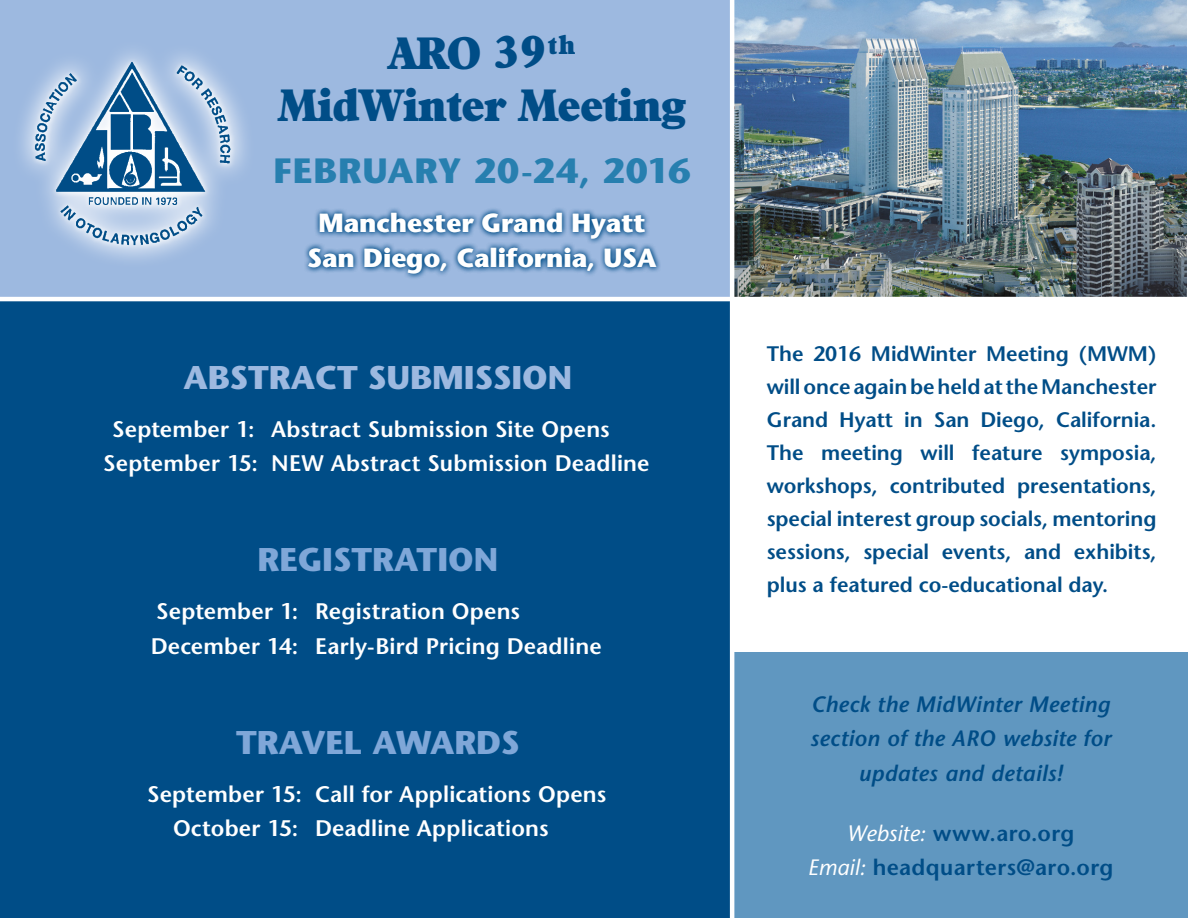
<style>
.page{position:relative;width:1188px;height:918px;background:#fff}
.page>*{position:absolute;margin:0;border:0;box-sizing:border-box;transform-origin:0 0}
.t1{font:43.8px "Plitter";color:#004d87}
.t2{font:700 35.1px "Stone Sans";letter-spacing:.03em;color:#277faf}
.t3{font:700 32.85px "Stone Sans";color:#7fa7d8}
.t4{font:700 32.85px "Stone Sans";color:#9db9e0}
.t5{font:700 26.1px "Stone Sans";color:#fff}
.t6{font:600 22.5px "Stone Sans";letter-spacing:.01em;color:#fff}
.t7{font:italic 600 22.2px/34.5px "Stone Sans";letter-spacing:.015em;color:#004d87;text-align:center}
.t8{font:600 22.2px "Stone Sans";letter-spacing:.02em;color:#004d87}
.t9{font:600 21px/33px "Stone Sans";letter-spacing:-.005em;color:#004d87;text-align:justify}
.s1{font-weight:400;font-style:italic;color:#fff}
</style>
<div class="page">
<div style="left:735px;top:652px;width:453px;height:266px;background:#6097c0"></div>
<div style="left:0;top:0;width:732px;height:299px;background:#9db9e0"></div>
<img style="left:734px;top:0;width:453px;height:297px">
<div style="left:0;top:299px;width:732px;height:619px;background:#004d87"></div>
<hr style="left:0;top:297px;width:1188px;height:4px;background:#fff">
<hr style="left:730px;top:0;width:4px;height:918px;background:#fff">
<img style="left:28px;top:55px;width:210px;height:199px">
<svg style="left:30px;top:57px;width:206px;height:194px"></svg>
<svg style="left:305px;top:208px;width:355px;height:70px"></svg>
<p class="t1" style="left:389px;top:30px;width:188px">ARO 39<sup>th</sup></p>
<p class="t1" style="left:278px;top:82px;width:409px">MidWinter Meeting</p>
<p class="t2" style="left:273px;top:148px;width:419px">FEBRUARY 20-24, 2016</p>
<p class="t5" style="left:318px;top:207px;width:329px">Manchester Grand Hyatt</p>
<p class="t5" style="left:308px;top:241px;width:350px">San Diego, California, USA</p>
<p class="t4" style="left:184px;top:357px;width:390px">ABSTRACT SUBMISSION</p>
<p class="t6" style="left:112px;top:415px;width:499px">September 1: Abstract Submission Site Opens</p>
<p class="t6" style="left:103px;top:449px;width:548px">September 15: NEW Abstract Submission Deadline</p>
<p class="t3" style="left:258px;top:539px;width:242px">REGISTRATION</p>
<p class="t6" style="left:156px;top:598px;width:366px">September 1: Registration Opens</p>
<p class="t6" style="left:151px;top:632px;width:453px">December 14: Early-Bird Pricing Deadline</p>
<p class="t3" style="left:236px;top:722px;width:285px">TRAVEL AWARDS</p>
<p class="t6" style="left:147px;top:780px;width:461px">September 15: Call for Applications Opens</p>
<p class="t6" style="left:173px;top:815px;width:377px">October 15: Deadline Applications</p>
<p class="t9" style="left:767px;top:337px;width:391px">The 2016 MidWinter Meeting (MWM) will once again be held at the Manchester Grand Hyatt in San Diego, California.<br>The meeting will feature symposia, workshops, contributed presentations, special interest group socials, mentoring sessions, special events, and exhibits, plus a featured co-educational day.</p>
<p class="t7" style="left:810px;top:686px;width:302px">Check the MidWinter Meeting section of the ARO website for updates and details!</p>
<p class="t8" style="left:847px;top:819px;width:229px"><span class="s1">Website:</span> www.aro.org</p>
<p class="t8" style="left:808px;top:854px;width:307px"><span class="s1">Email:</span> headquarters@aro.org</p>
</div>
